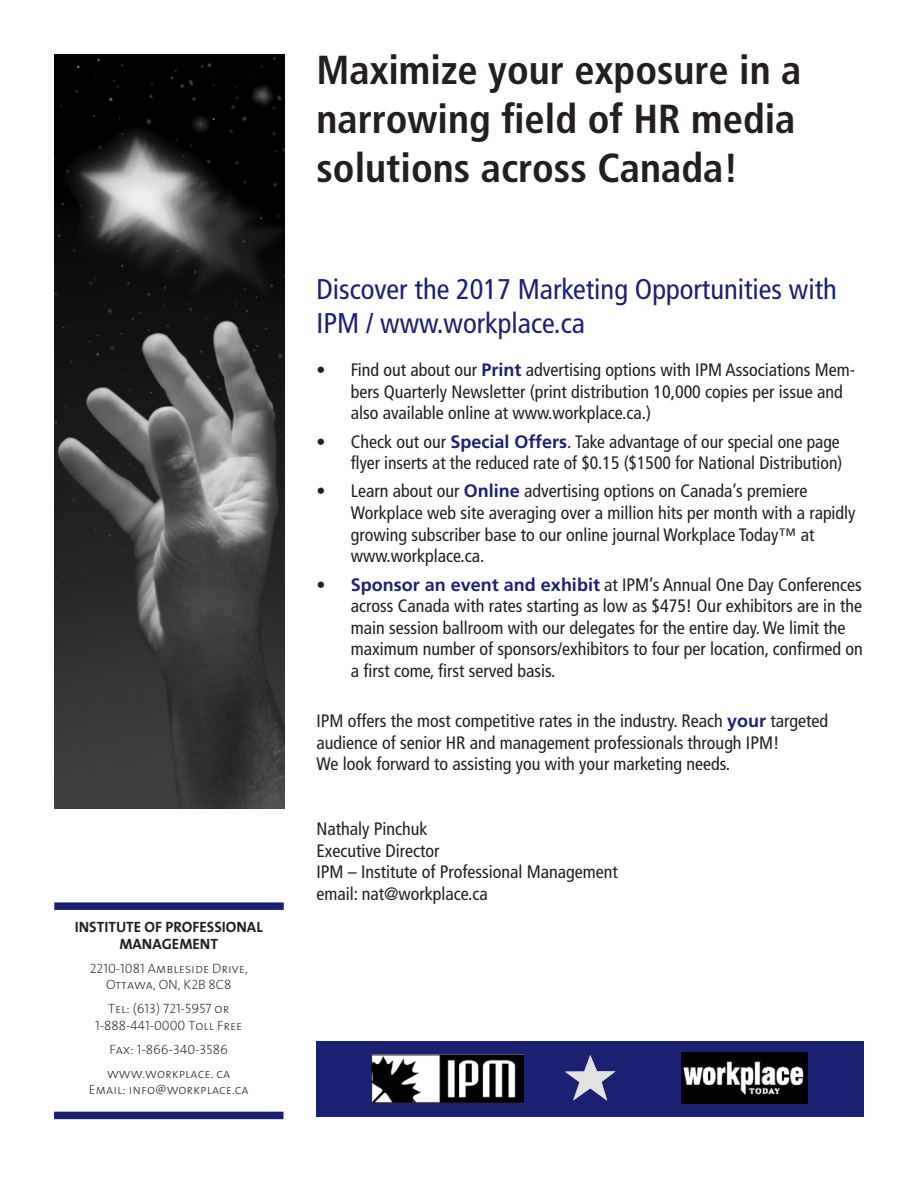
<style>
.page{position:relative;width:918px;height:1188px;background:#fff}
.page>*{position:absolute;margin:0;border:0;box-sizing:border-box;transform-origin:0 0}
.t1{font:700 condensed 40.5px/48.6px "Frutiger LT Std";color:#231f20}
.t2{font:condensed 28.5px/34.2px "Frutiger LT Std";color:#1c2072}
.t3{font:condensed 18px/21.6px "Frutiger LT Std";color:#231f20}
.t4{font:15px/16.5px "The Mix Bold Caps";color:#231f20;text-align:center}
.t5{font:13.5px/16.5px "The Mix Extra Light Caps";color:#231f20;text-align:center}
.s1{font-weight:700;font-stretch:normal;color:#1c2072}
</style>
<div class="page">
<div style="left:54px;top:1112px;width:230px;height:7px;background:#1c2072"></div>
<div style="left:54px;top:902px;width:230px;height:8px;background:#1c2072"></div>
<img style="left:54px;top:54px;width:230px;height:754px">
<div style="left:316px;top:1041px;width:548px;height:76px;background:#1c2072"></div>
<img style="left:371px;top:1054px;width:153px;height:49px">
<img style="left:681px;top:1053px;width:126px;height:50px">
<img style="left:565px;top:1055px;width:51px;height:46px">
<p class="t4" style="left:75px;top:918px;width:190px">INSTITUTE OF PROFESSIONAL<br>MANAGEMENT</p>
<p class="t5" style="left:90px;top:959px;width:159px">2210-1081 Ambleside Drive,<br>Ottawa, ON, K2B 8C8</p>
<p class="t5" style="left:95px;top:1000px;width:149px">Tel: (613) 721-5957 or<br>1-888-441-0000 Toll Free</p>
<p class="t5" style="left:107px;top:1037px;width:125px;line-height:24px;text-align:left">Fax: 1-866-340-3586 www.workplace. ca</p>
<p class="t5" style="left:89px;top:1081px;width:162px">Email: info@workplace.ca</p>
<h1 class="t1" style="left:316px;top:46px;width:487px">Maximize your exposure in a narrowing field of HR media solutions across Canada!</h1>
<h2 class="t2" style="left:316px;top:272px;width:522px">Discover the 2017 Marketing Opportunities with<br>IPM / www.workplace.ca</h2>
<p class="t3" style="left:351px;top:359px;width:506px;text-indent:-34px">• Find out about our <span class="s1">Print</span> advertising options with IPM Associations Mem&shy;bers Quarterly Newsletter (print distribution 10,000 copies per issue and also available online at www.workplace.ca.)</p>
<p class="t3" style="left:316px;top:431px;width:528px;text-align:right">• Check out our <span class="s1">Special Offers</span>. Take advantage of our special one page flyer inserts at the reduced rate of $0.15 ($1500 for National Distribution)</p>
<p class="t3" style="left:351px;top:481px;width:506px;text-indent:-34px">• Learn about our <span class="s1">Online</span> advertising options on Canada’s premiere Workplace web site averaging over a million hits per month with a rapidly growing subscriber base to our online journal Workplace Today™ at www.workplace.ca.</p>
<p class="t3" style="left:351px;top:574px;width:513px;text-indent:-34px">• <span class="s1">Sponsor an event and exhibit</span> at IPM’s Annual One Day Conferences across Canada with rates starting as low as $475! Our exhibitors are in the main session ballroom with our delegates for the entire day. We limit the maximum number of sponsors/exhibitors to four per location, confirmed on a first come, first served basis.</p>
<p class="t3" style="left:316px;top:710px;width:513px">IPM offers the most competitive rates in the industry. Reach <span class="s1">your</span> targeted audience of senior HR and management professionals through IPM!<br>We look forward to assisting you with your marketing needs.</p>
<p class="t3" style="left:316px;top:818px;width:303px">Nathaly Pinchuk<br>Executive Director<br>IPM – Institute of Professional Management email: nat@workplace.ca</p>
</div>
